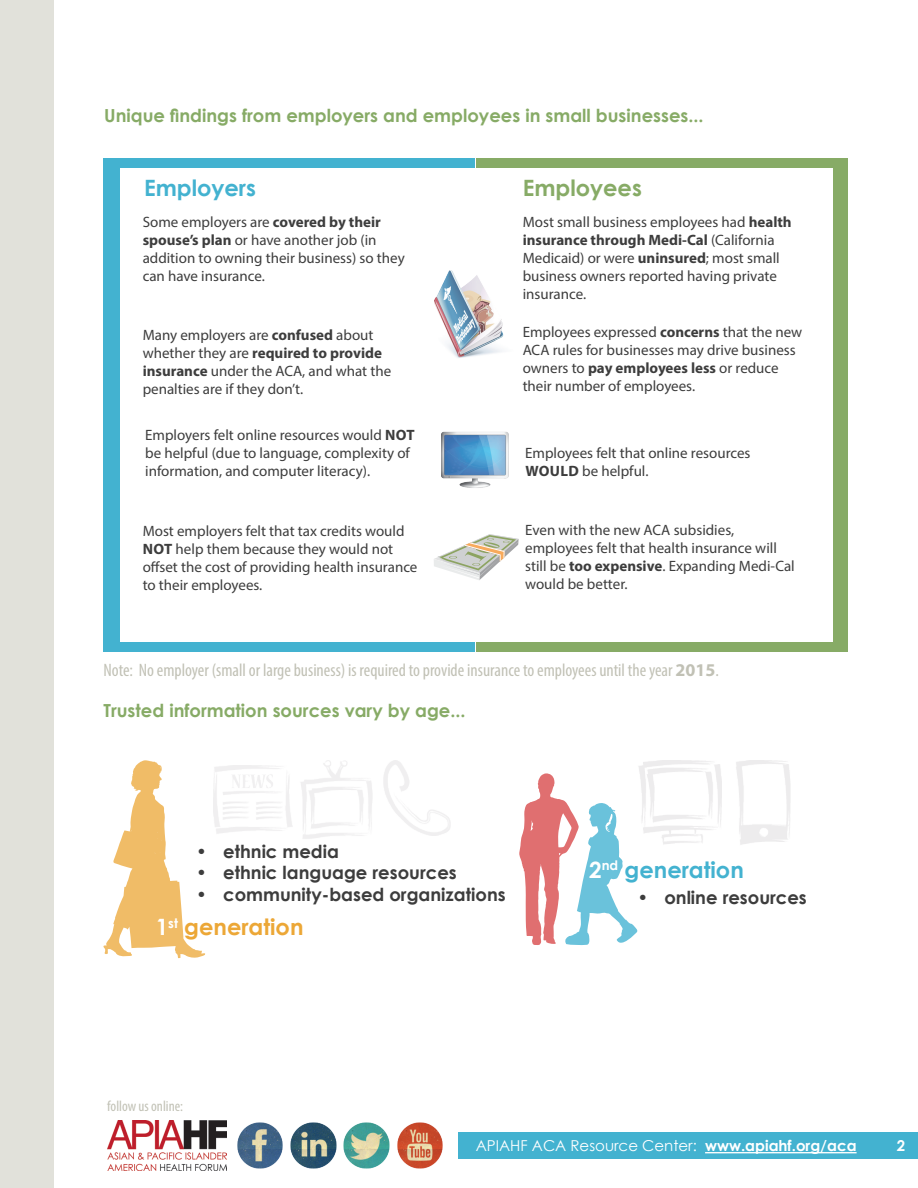
<style>
.page{position:relative;width:918px;height:1188px;background:#fff}
.page>*{position:absolute;margin:0;border:0;box-sizing:border-box;transform-origin:0 0}
.t1{font:700 34.5px "Century Gothic";color:#fff}
.t2{font:700 22.5px "Century Gothic";color:#43b2d0}
.t3{font:700 22.5px "Century Gothic";color:#eca736}
.t4{font:700 22.5px "Century Gothic";color:#87ab66}
.t5{font:700 18px "Century Gothic";color:#87ab66}
.t6{font:condensed 18px "Myriad Pro";color:#c1c1b5}
.t7{font:700 18px "Century Gothic";color:#3d3d3d}
.t8{font:15px/18px "Myriad Pro";color:#3d3d3d}
.t9{font:15px "Century Gothic";color:#fff}
.t10{font:condensed 15px "Myriad Pro";color:#c1c1b5}
.t11{font:700 15px "Century Gothic";color:#fff}
.s1{font-weight:700}
.s2{font-weight:700;font-stretch:normal}
.s3{color:#fff}
</style>
<div class="page">
<div style="left:0;top:1px;width:53px;height:1187px;background:#e1e1da"></div>
<div style="left:459px;top:1132px;width:459px;height:27px;background:#43b2d0"></div>
<hr style="left:705px;top:1152px;width:152px;height:1px;background:#fff">
<img style="left:108px;top:1121px;width:118px;height:50px">
<img style="left:237px;top:1122px;width:206px;height:47px">
<svg style="left:103px;top:760px;width:102px;height:199px"></svg>
<svg style="left:519px;top:773px;width:119px;height:173px"></svg>
<div style="left:103px;top:158px;width:372px;height:494px;background:#43b2d0"></div>
<div style="left:477px;top:158px;width:371px;height:494px;background:#87ab66"></div>
<div style="left:121px;top:168px;width:712px;height:474px;background:#fff"></div>
<svg style="left:434px;top:534px;width:85px;height:46px"></svg>
<img style="left:435px;top:270px;width:69px;height:88px">
<img style="left:441px;top:431px;width:68px;height:57px">
<p class="t5" style="left:104px;top:101px;width:601px">Unique findings from employers and employees in small businesses...</p>
<h2 class="t2" style="left:144px;top:171px;width:114px">Employers</h2>
<h2 class="t4" style="left:523px;top:171px;width:121px">Employees</h2>
<p class="t8" style="left:143px;top:213px;width:264px">Some employers are <span class="s1">covered by their spouse’s plan</span> or have another job (in addition to owning their business) so they can have insurance.</p>
<p class="t8" style="left:523px;top:213px;width:271px">Most small business employees had <span class="s1">health insurance through Medi-Cal</span> (California Medicaid) or were <span class="s1">uninsured</span>; most small business owners reported having private insurance.</p>
<p class="t8" style="left:143px;top:326px;width:250px">Many employers are <span class="s1">confused</span> about whether they are <span class="s1">required to provide insurance</span> under the ACA, and what the penalties are if they don’t.</p>
<p class="t8" style="left:523px;top:323px;width:281px">Employees expressed <span class="s1">concerns</span> that the new ACA rules for businesses may drive business owners to <span class="s1">pay employees less</span> or reduce their number of employees.</p>
<p class="t8" style="left:145px;top:426px;width:271px">Employers felt online resources would <span class="s1">not </span>be helpful (due to language, complexity of information, and computer literacy).</p>
<p class="t8" style="left:525px;top:443px;width:227px">Employees felt that online resources <span class="s1">would</span> be helpful.</p>
<p class="t8" style="left:143px;top:522px;width:276px">Most employers felt that tax credits would <span class="s1">not</span> help them because they would not offset the cost of providing health insurance to their employees.</p>
<p class="t8" style="left:525px;top:521px;width:271px">Even with the new ACA subsidies, employees felt that health insurance will still be <span class="s1">too expensive</span>. Expanding Medi-Cal would be better.</p>
<p class="t6" style="left:103px;top:659px;width:617px">Note: No employer (small or large business) is required to provide insurance to employees until the year <span class="s2">2015</span>.</p>
<p class="t5" style="left:103px;top:697px;width:364px">Trusted information sources vary by age...</p>
<p class="t7" style="left:196px;top:838px;width:144px">• ethnic media</p>
<p class="t7" style="left:196px;top:859px;width:262px">• ethnic language resources</p>
<p class="t7" style="left:196px;top:881px;width:311px">• community-based organizations</p>
<p class="t7" style="left:637px;top:883px;width:171px">• online resources</p>
<h2 class="t2" style="left:589px;top:852px;width:156px"><span class="s3">2</span><sup>nd</sup> generation</h2>
<h2 class="t3" style="left:156px;top:910px;width:149px"><span class="s3">1</span><sup>st</sup> generation</h2>
<p class="t10" style="left:107px;top:1097px;width:77px">follow us online:</p>
<p class="t9" style="left:476px;top:1135px;width:382px">APIAHF ACA Resource Center: <span class="s1">www.apiahf.org/aca</span></p>
<h1 class="t1" style="left:891px;top:1122px;width:21px">2</h1>
<p class="t11" style="left:897px;top:1135px;width:10px">2</p>
</div>
